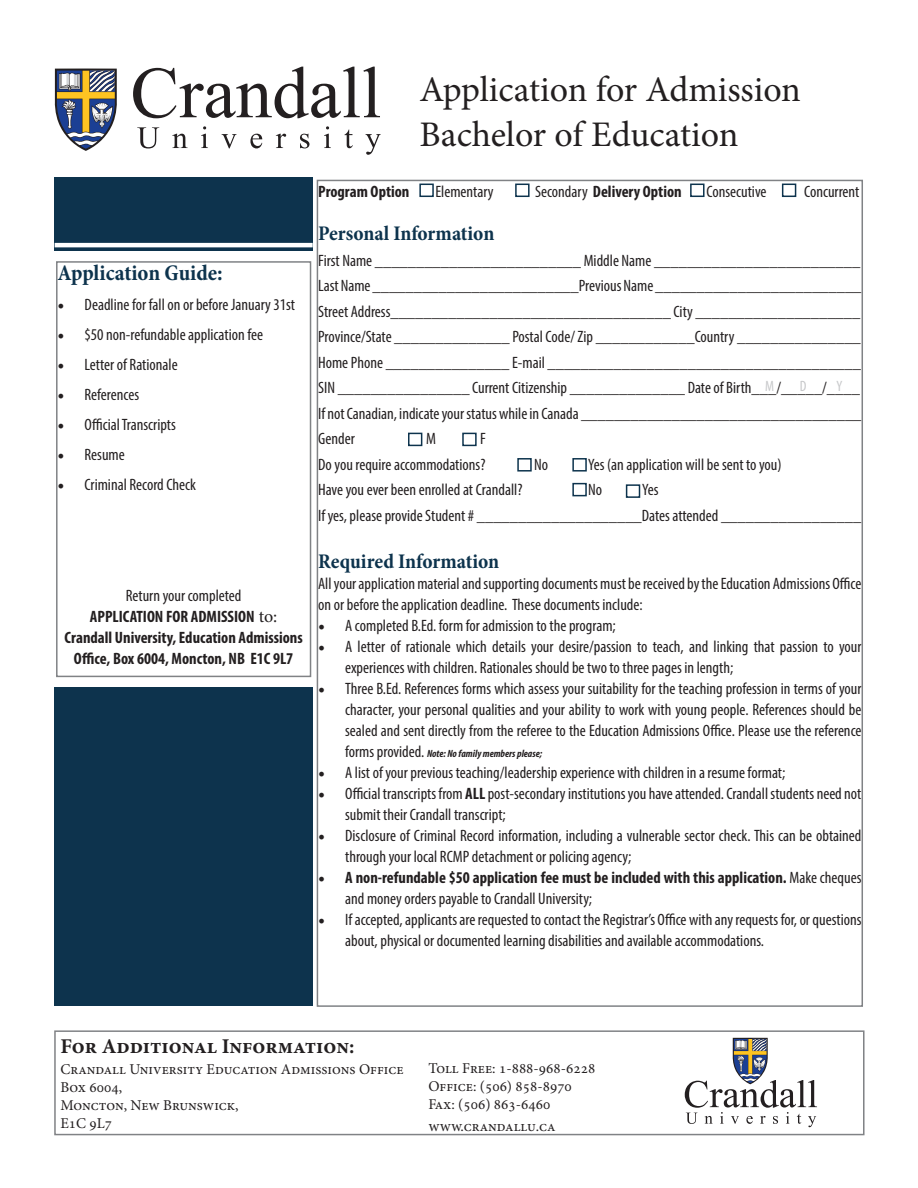
<style>
.page{position:relative;width:918px;height:1188px;background:#fff}
.page>*{position:absolute;margin:0;border:0;box-sizing:border-box;transform-origin:0 0}
.t1{font:36px "Minion Pro";letter-spacing:-.005em;color:#231f20}
.t2{font:700 condensed 22.5px "Minion Pro";color:#0d334d}
.t3{font:700 condensed 21px "Minion Pro";letter-spacing:-.005em;color:#0d334d}
.t4{font:700 21px "Minion Pro";color:#231f20}
.t5{font:condensed 16.5px/21px "Myriad Pro";color:#231f20}
.t6{font:700 condensed 16.5px/21px "Myriad Pro";color:#231f20}
.t7{font:15px "Minion Pro";color:#231f20}
.t8{font:condensed 15px "Myriad Pro";color:#c7c8ca}
.t9{font:italic 700 condensed 10.5px "Myriad Pro";color:#231f20}
.s1{font-family:"Minion Pro";font-stretch:normal;font-size:18px}
.s2{font-family:"Minion Pro";font-weight:400;font-stretch:normal;font-size:18px}
.s3{font-weight:400}
.s4{font-weight:400;font-style:normal;font-size:16.5px}
.s5{font-weight:700}
</style>
<div class="page">
<div style="left:55px;top:177px;width:258px;height:74px;background:#0d334d"></div>
<hr style="left:55px;top:243px;width:258px;height:4px;background:#fff">
<div style="left:56px;top:261px;width:255px;height:416px;border:2px solid #808285"></div>
<svg style="left:55px;top:69px;width:62px;height:82px"></svg>
<svg style="left:133px;top:67px;width:247px;height:51px"></svg>
<svg style="left:137px;top:127px;width:22px;height:21px"></svg>
<svg style="left:172px;top:134px;width:16px;height:14px"></svg>
<svg style="left:201px;top:126px;width:7px;height:22px"></svg>
<svg style="left:222px;top:134px;width:15px;height:14px"></svg>
<svg style="left:250px;top:134px;width:12px;height:14px"></svg>
<svg style="left:276px;top:134px;width:10px;height:14px"></svg>
<svg style="left:300px;top:134px;width:9px;height:14px"></svg>
<svg style="left:324px;top:126px;width:7px;height:22px"></svg>
<svg style="left:344px;top:130px;width:9px;height:18px"></svg>
<svg style="left:365px;top:134px;width:16px;height:21px"></svg>
<div style="left:54px;top:1030px;width:811px;height:105px;background:#fff;border:2px solid #808285"></div>
<svg style="left:685px;top:1038px;width:132px;height:89px"></svg>
<div style="left:782px;top:184px;width:14px;height:13px;background:#fff;border:2px solid #0d334d"></div>
<div style="left:690px;top:184px;width:15px;height:13px;background:#fff;border:2px solid #0d334d"></div>
<div style="left:515px;top:184px;width:15px;height:13px;background:#fff;border:2px solid #0d334d"></div>
<div style="left:419px;top:184px;width:15px;height:13px;background:#fff;border:2px solid #0d334d"></div>
<div style="left:55px;top:687px;width:258px;height:318px;background:#0d334d"></div>
<div style="left:408px;top:433px;width:14px;height:13px;background:#fff;border:2px solid #0d334d"></div>
<div style="left:462px;top:433px;width:15px;height:13px;background:#fff;border:2px solid #0d334d"></div>
<div style="left:517px;top:458px;width:15px;height:14px;background:#fff;border:2px solid #0d334d"></div>
<div style="left:572px;top:458px;width:15px;height:14px;background:#fff;border:2px solid #0d334d"></div>
<div style="left:572px;top:483px;width:15px;height:13px;background:#fff;border:2px solid #0d334d"></div>
<div style="left:626px;top:484px;width:14px;height:14px;background:#fff;border:2px solid #0d334d"></div>
<p class="t2" style="left:58px;top:257px;width:167px">Application Guide:</p>
<p class="t5" style="left:58px;top:293px;width:239px"><span class="s1">•</span> Deadline for fall on or before January 31st</p>
<p class="t5" style="left:58px;top:323px;width:207px"><span class="s1">•</span> $50 non-refundable application fee</p>
<p class="t5" style="left:58px;top:353px;width:122px"><span class="s1">•</span> Letter of Rationale</p>
<p class="t5" style="left:58px;top:383px;width:83px"><span class="s1">•</span> References</p>
<p class="t5" style="left:58px;top:413px;width:120px"><span class="s1">•</span> Official Transcripts</p>
<p class="t5" style="left:58px;top:443px;width:69px"><span class="s1">•</span> Resume</p>
<p class="t5" style="left:58px;top:473px;width:140px"><span class="s1">•</span> Criminal Record Check</p>
<p class="t5" style="left:126px;top:584px;width:117px">Return your completed</p>
<p class="t6" style="left:90px;top:606px;width:189px">APPLICATION FOR ADMISSION <span class="s2">to:</span></p>
<p class="t6" style="left:65px;top:627px;width:240px;text-align:center">Crandall University, Education Admissions<br>Office, Box 6004, Moncton, NB E1C 9L7</p>
<p class="t1" style="left:419px;top:65px;width:383px">Application for Admission</p>
<p class="t1" style="left:419px;top:110px;width:321px">Bachelor of Education</p>
<p class="t6" style="left:318px;top:180px;width:93px">Program Option</p>
<p class="t5" style="left:435px;top:180px;width:60px">Elementary</p>
<p class="t6" style="left:535px;top:180px;width:148px"><span class="s3">Secondary</span> Delivery Option</p>
<p class="t5" style="left:707px;top:180px;width:61px">Consecutive</p>
<p class="t5" style="left:804px;top:180px;width:57px">Concurrent</p>
<p class="t3" style="left:318px;top:219px;width:178px">Personal Information</p>
<p class="t5" style="left:318px;top:250px;width:544px">First Name _________________________ Middle Name _________________________</p>
<p class="t5" style="left:318px;top:275px;width:545px">Last Name _________________________Previous Name _________________________</p>
<p class="t5" style="left:318px;top:301px;width:544px">Street Address__________________________________ City ____________________</p>
<p class="t5" style="left:318px;top:326px;width:544px">Province/State ______________ Postal Code/ Zip ____________Country _______________</p>
<p class="t5" style="left:318px;top:352px;width:544px">Home Phone _______________ E-mail ______________________________________</p>
<p class="t5" style="left:318px;top:377px;width:543px">SIN ________________ Current Citizenship ______________ Date of Birth___/_____/____</p>
<p class="t5" style="left:318px;top:403px;width:545px">If not Canadian, indicate your status while in Canada __________________________________</p>
<p class="t5" style="left:318px;top:428px;width:38px">Gender</p>
<p class="t5" style="left:426px;top:428px;width:11px">M</p>
<p class="t5" style="left:480px;top:428px;width:7px">F</p>
<p class="t5" style="left:318px;top:454px;width:169px">Do you require accommodations?</p>
<p class="t5" style="left:534px;top:454px;width:15px">No</p>
<p class="t5" style="left:588px;top:454px;width:195px">Yes (an application will be sent to you)</p>
<p class="t5" style="left:318px;top:479px;width:206px">Have you ever been enrolled at Crandall?</p>
<p class="t5" style="left:588px;top:479px;width:15px">No</p>
<p class="t5" style="left:642px;top:479px;width:18px">Yes</p>
<p class="t5" style="left:318px;top:505px;width:545px">If yes, please provide Student # ____________________Dates attended _________________</p>
<p class="t3" style="left:318px;top:547px;width:183px">Required Information</p>
<p class="t5" style="left:318px;top:573px;width:545px">All your application material and supporting documents must be received by the Education Admissions Office on or before the application deadline. These documents include:</p>
<p class="t5" style="left:318px;top:615px;width:299px"><span class="s1">•</span> A completed B.Ed. form for admission to the program;</p>
<p class="t5" style="left:345px;top:636px;width:518px;text-indent:-27px"><span class="s1">•</span> A letter of rationale which details your desire/passion to teach, and linking that passion to your experiences with children. Rationales should be two to three pages in length;</p>
<p class="t5" style="left:345px;top:678px;width:518px;text-align:justify;text-indent:-27px"><span class="s1">•</span> Three B.Ed. References forms which assess your suitability for the teaching profession in terms of your character, your personal qualities and your ability to work with young people. References should be sealed and sent directly from the referee to the Education Admissions Office. Please use the reference</p>
<p class="t9" style="left:345px;top:747px;width:198px"><span class="s4">forms provided.</span> Note: No family members please;</p>
<p class="t5" style="left:318px;top:762px;width:469px"><span class="s1">•</span> A list of your previous teaching/leadership experience with children in a resume format;</p>
<p class="t5" style="left:345px;top:783px;width:518px;text-indent:-27px"><span class="s1">•</span> Official transcripts from <span class="s5">ALL</span> post-secondary institutions you have attended. Crandall students need not submit their Crandall transcript;</p>
<p class="t5" style="left:345px;top:825px;width:518px;text-indent:-27px"><span class="s1">•</span> Disclosure of Criminal Record information, including a vulnerable sector check. This can be obtained through your local RCMP detachment or policing agency;</p>
<p class="t6" style="left:345px;top:866px;width:518px;text-indent:-27px"><span class="s2">•</span> A non-refundable $50 application fee must be included with this application. <span class="s3">Make cheques and money orders payable to Crandall University;</span></p>
<p class="t5" style="left:345px;top:909px;width:518px;text-indent:-27px"><span class="s1">•</span> If accepted, applicants are requested to contact the Registrar’s Office with any requests for, or questions about, physical or documented learning disabilities and available accommodations.</p>
<p class="t8" style="left:765px;top:377px;width:10px">M</p>
<p class="t8" style="left:800px;top:377px;width:8px">D</p>
<p class="t8" style="left:837px;top:377px;width:7px">Y</p>
<p class="t4" style="left:60px;top:1031px;width:296px">For Additional Information:</p>
<p class="t7" style="left:60px;top:1059px;width:345px">Crandall University Education Admissions Office</p>
<p class="t7" style="left:60px;top:1077px;width:63px">Box 6004,</p>
<p class="t7" style="left:60px;top:1095px;width:180px">Moncton, New Brunswick,</p>
<p class="t7" style="left:60px;top:1113px;width:53px">E1C 9L7</p>
<p class="t7" style="left:428px;top:1058px;width:168px">Toll Free: 1-888-968-6228</p>
<p class="t7" style="left:428px;top:1076px;width:145px">Office: (506) 858-8970</p>
<p class="t7" style="left:428px;top:1094px;width:123px">Fax: (506) 863-6460</p>
<p class="t7" style="left:428px;top:1116px;width:129px">www.crandallu.ca</p>
</div>
